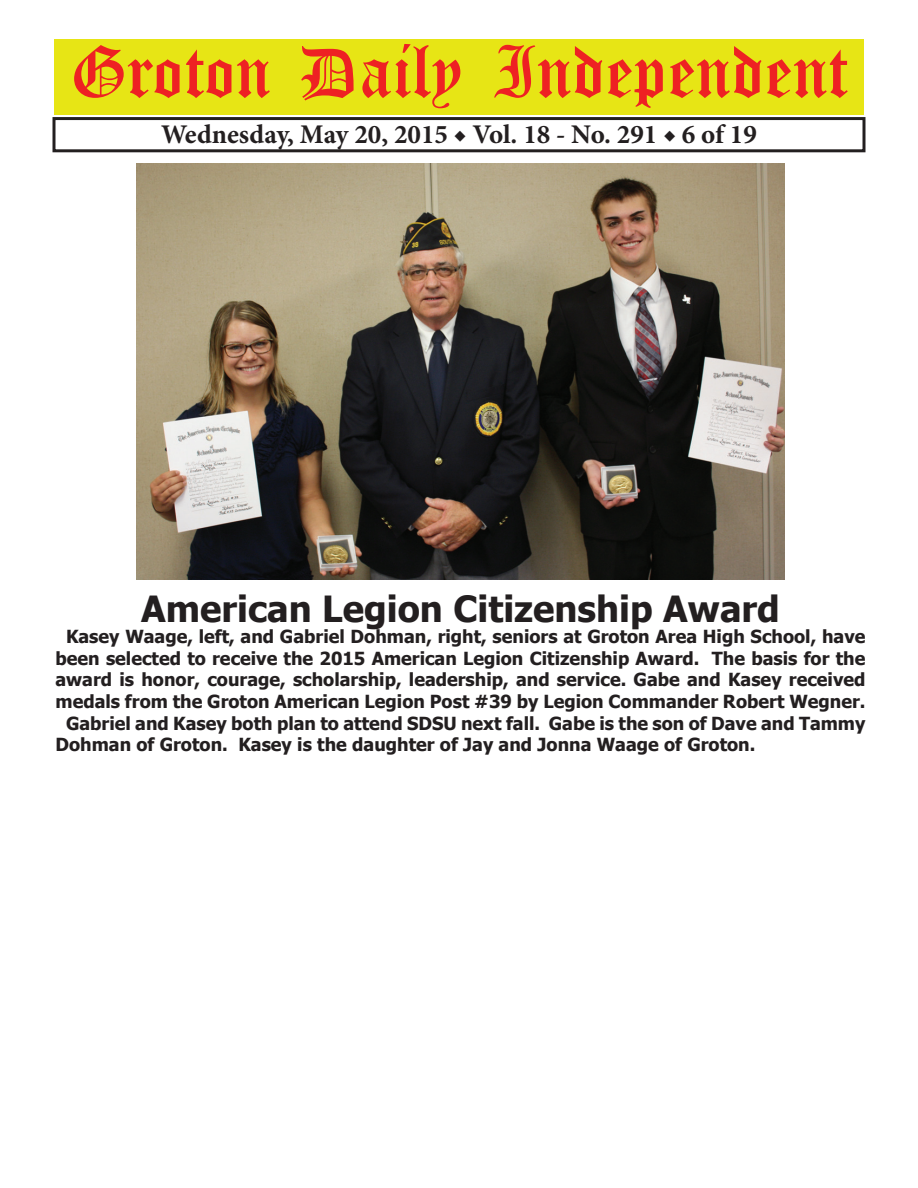
<style>
.page{position:relative;width:918px;height:1188px;background:#fff}
.page>*{position:absolute;margin:0;border:0;box-sizing:border-box;transform-origin:0 0}
.t1{font:54px "Old English Five";color:#ee2123}
.t2{font:700 36px "Tahoma";color:#231f20}
.t3{font:700 27px "Minion Pro";color:#231f20}
.t4{font:700 18px "Tahoma";color:#231f20}
</style>
<div class="page">
<div style="left:52px;top:117px;width:814px;height:35px;border:3px solid #231f20"></div>
<div style="left:54px;top:40px;width:810px;height:75px;background:#e7e515"></div>
<img style="left:136px;top:164px;width:648px;height:416px">
<h1 class="t1" style="left:70px;top:47px;width:779px">Groton Daily Independent</h1>
<h3 class="t3" style="left:161px;top:116px;width:597px">Wednesday, May 20, 2015 ◆ Vol. 18 - No. 291 ◆ 6 of 19</h3>
<h2 class="t2" style="left:141px;top:583px;width:640px">American Legion Citizenship Award</h2>
<p class="t4" style="left:66px;top:624px;width:801px">Kasey Waage, left, and Gabriel Dohman, right, seniors at Groton Area High School, have</p>
<p class="t4" style="left:56px;top:646px;width:812px">been selected to receive the 2015 American Legion Citizenship Award. The basis for the</p>
<p class="t4" style="left:56px;top:667px;width:812px">award is honor, courage, scholarship, leadership, and service. Gabe and Kasey received</p>
<p class="t4" style="left:56px;top:689px;width:812px">medals from the Groton American Legion Post #39 by Legion Commander Robert Wegner.</p>
<p class="t4" style="left:66px;top:710px;width:801px">Gabriel and Kasey both plan to attend SDSU next fall. Gabe is the son of Dave and Tammy</p>
<p class="t4" style="left:56px;top:732px;width:701px">Dohman of Groton. Kasey is the daughter of Jay and Jonna Waage of Groton.</p>
</div>
